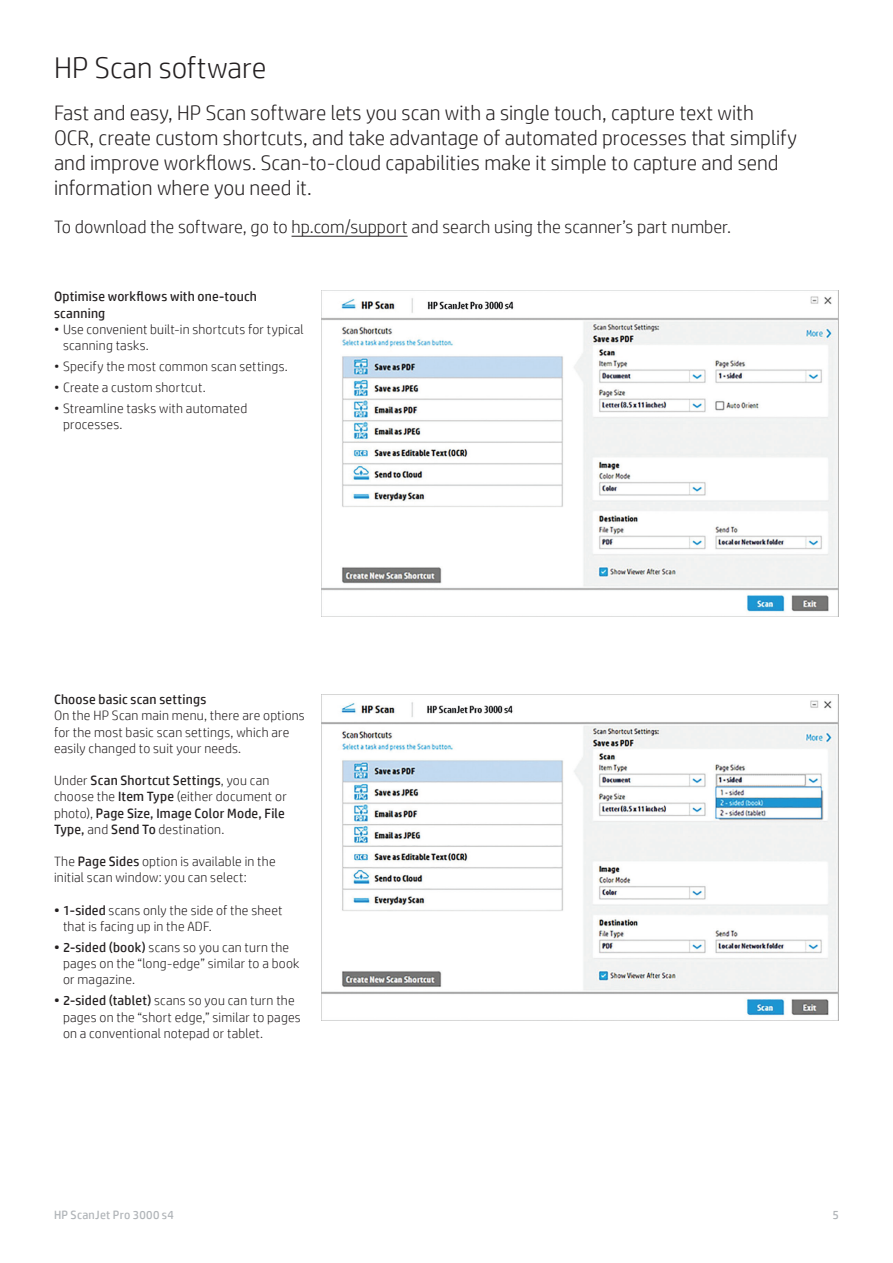
<style>
.page{position:relative;width:893px;height:1263px;background:#fff}
.page>*{position:absolute;margin:0;border:0;box-sizing:border-box;transform-origin:0 0}
.Subhead_14_16_blue{font:300 30px "HP Simplified";color:#231f20}
.Subhead_14_16_blue-2{font:300 21px/25.2px "HP Simplified";color:#231f20}
.Subhead_14_16_blue-3{font:300 18px "HP Simplified";letter-spacing:.005em;color:#231f20}
.Subhead_14_16_blue-4{font:300 13.5px/16.2px "HP Simplified";letter-spacing:.015em;color:#231f20}
.Subhead_14_16_blue-5{font:13.5px/16.2px "HP Simplified";letter-spacing:.015em;color:#231f20}
.t1{font:12px "HP Simplified";letter-spacing:.02em;color:#b0b4b8}
.s1{font-weight:400}
.s2{font-weight:300}
</style>
<div class="page">
<img style="left:322px;top:290px;width:517px;height:327px">
<img style="left:322px;top:694px;width:517px;height:326px">
<hr style="left:292px;top:236px;width:116px;height:1px;background:#231f20">
<p class="Subhead_14_16_blue" style="left:54px;top:51px;width:214px">HP Scan software</p>
<p class="Subhead_14_16_blue-2" style="left:54px;top:100px;width:744px">Fast and easy, HP Scan software lets you scan with a single touch, capture text with OCR, create custom shortcuts, and take advantage of automated processes that simplify and improve workflows. Scan-to-cloud capabilities make it simple to capture and send information where you need it.</p>
<p class="Subhead_14_16_blue-3" style="left:54px;top:217px;width:679px">To download the software, go to hp.com/support and search using the scanner’s part number.</p>
<p class="Subhead_14_16_blue-5" style="left:54px;top:288px;width:205px">Optimise workflows with one-touch scanning</p>
<p class="Subhead_14_16_blue-4" style="left:63px;top:321px;width:242px;text-indent:-9px">• Use convenient built-in shortcuts for typical scanning tasks.</p>
<p class="Subhead_14_16_blue-4" style="left:54px;top:358px;width:235px">• Specify the most common scan settings.</p>
<p class="Subhead_14_16_blue-4" style="left:54px;top:379px;width:153px">• Create a custom shortcut.</p>
<p class="Subhead_14_16_blue-4" style="left:63px;top:400px;width:186px;text-indent:-9px">• Streamline tasks with automated processes.</p>
<p class="Subhead_14_16_blue-4" style="left:54px;top:691px;width:252px"><span class="s1">Choose basic scan settings<br></span>On the HP Scan main menu, there are options for the most basic scan settings, which are easily changed to suit your needs.</p>
<p class="Subhead_14_16_blue-5" style="left:54px;top:772px;width:234px"><span class="s2">Under</span> Scan Shortcut Settings<span class="s2">, you can choose the</span> Item Type <span class="s2">(either document or photo),</span> Page Size, Image Color Mode, File Type, <span class="s2">and</span> Send To <span class="s2">destination.</span></p>
<p class="Subhead_14_16_blue-4" style="left:54px;top:853px;width:223px">The <span class="s1">Page Sides</span> option is available in the initial scan window: you can select:</p>
<p class="Subhead_14_16_blue-4" style="left:63px;top:902px;width:221px;text-indent:-9px"><span class="s1">• 1-sided</span> scans only the side of the sheet that is facing up in the ADF.</p>
<p class="Subhead_14_16_blue-4" style="left:63px;top:939px;width:238px;text-indent:-9px"><span class="s1">• 2-sided (book)</span> scans so you can turn the pages on the “long-edge” similar to a book or magazine.</p>
<p class="Subhead_14_16_blue-4" style="left:63px;top:992px;width:239px;text-indent:-9px"><span class="s1">• 2-sided (tablet)</span> scans so you can turn the pages on the “short edge,” similar to pages on a conventional notepad or tablet.</p>
<p class="t1" style="left:54px;top:1208px;width:122px">HP ScanJet Pro 3000 s4</p>
<p class="t1" style="left:832px;top:1208px;width:8px">5</p>
</div>
